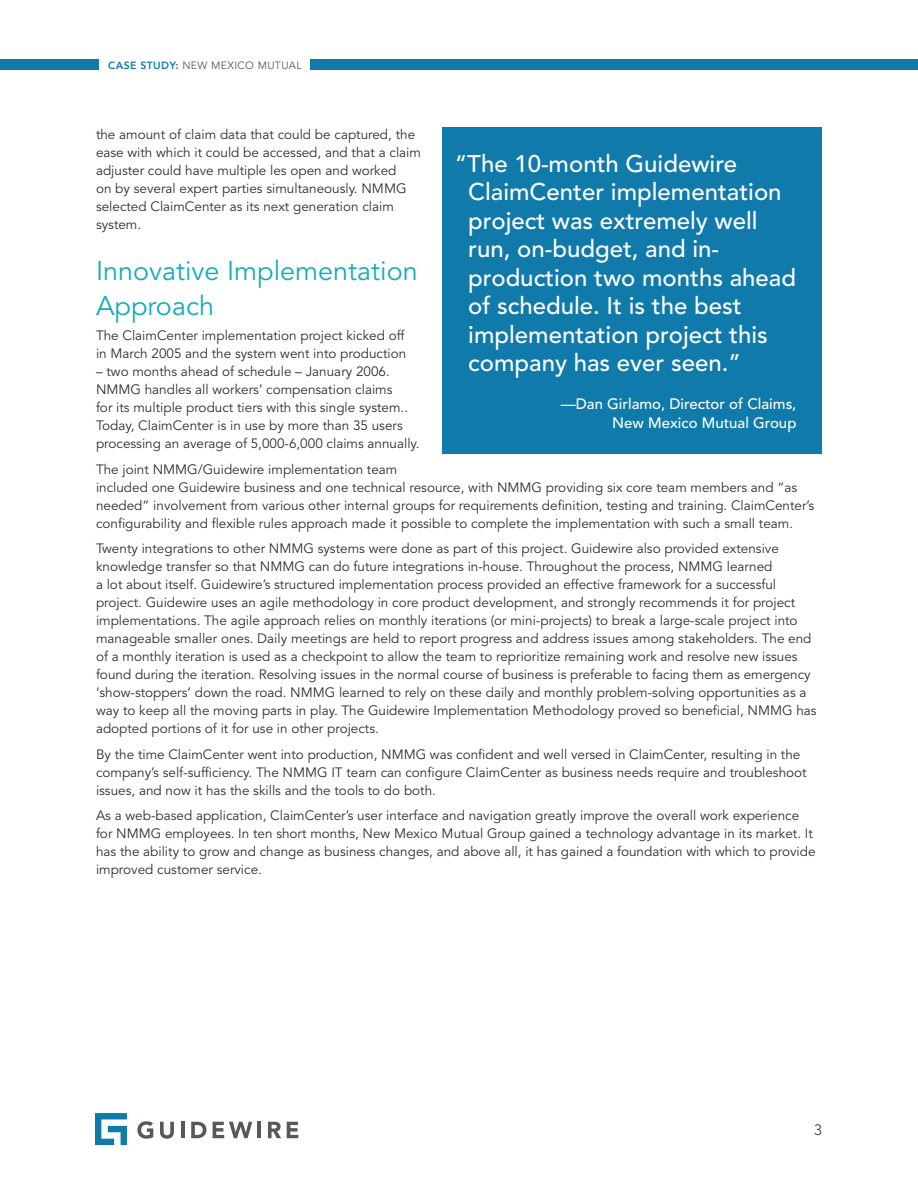
<style>
.page{position:relative;width:918px;height:1188px;background:#fff}
.page>*{position:absolute;margin:0;border:0;box-sizing:border-box;transform-origin:0 0}
.Subtitle{font:27px/34.5px "Avenir LT Std";color:#15acba}
.Pull_Quote{font:500 24px/28.5px "Avenir LT Std";color:#fff}
.Quote_Attribution{font:500 15px/19.5px "Avenir LT Std";color:#fff;text-align:right}
.t1{font:300 15px "Avenir LT Std";color:#312f30}
.BodyCopy{font:13.5px/18px "Avenir LT Std";color:#312f30}
.Top_Title{font:10.5px "Avenir LT Std";letter-spacing:.035em;color:#57585a}
.s1{font-family:"Avenir";font-weight:800;color:#107aaa}
</style>
<div class="page">
<svg style="left:137px;top:1121px;width:16px;height:18px"></svg>
<svg style="left:160px;top:1122px;width:14px;height:17px"></svg>
<hr style="left:181px;top:1122px;width:3px;height:16px;background:#57585a">
<svg style="left:191px;top:1122px;width:15px;height:16px"></svg>
<svg style="left:213px;top:1122px;width:39px;height:16px"></svg>
<hr style="left:257px;top:1122px;width:4px;height:16px;background:#57585a">
<svg style="left:268px;top:1122px;width:13px;height:16px"></svg>
<svg style="left:287px;top:1122px;width:11px;height:16px"></svg>
<svg style="left:95px;top:1113px;width:32px;height:32px"></svg>
<div style="left:443px;top:128px;width:379px;height:326px;background:#107aaa"></div>
<div style="left:310px;top:59px;width:608px;height:11px;background:#107aaa"></div>
<div style="left:0;top:59px;width:99px;height:11px;background:#107aaa"></div>
<p class="Top_Title" style="left:108px;top:59px;width:195px"><span class="s1">CASE STUDY:</span> NEW MEXICO MUTUAL</p>
<p class="BodyCopy" style="left:96px;top:126px;width:327px">the amount of claim data that could be captured, the ease with which it could be accessed, and that a claim adjuster could have multiple les open and worked<br>on by several expert parties simultaneously. NMMG selected ClaimCenter as its next generation claim system.</p>
<p class="Subtitle" style="left:96px;top:254px;width:323px">Innovative Implementation<br>Approach</p>
<p class="BodyCopy" style="left:96px;top:327px;width:312px">The ClaimCenter implementation project kicked off in March 2005 and the system went into production</p>
<p class="BodyCopy" style="left:96px;top:363px;width:325px">– two months ahead of schedule – January 2006.<br>NMMG handles all workers’ compensation claims<br>for its multiple product tiers with this single system..<br>Today, ClaimCenter is in use by more than 35 users processing an average of 5,000-6,000 claims annually.</p>
<p class="BodyCopy" style="left:96px;top:460px;width:720px">The joint NMMG/Guidewire implementation team<br>included one Guidewire business and one technical resource, with NMMG providing six core team members and “as needed” involvement from various other internal groups for requirements definition, testing and training. ClaimCenter’s configurability and flexible rules approach made it possible to complete the implementation with such a small team.</p>
<p class="BodyCopy" style="left:96px;top:540px;width:722px">Twenty integrations to other NMMG systems were done as part of this project. Guidewire also provided extensive knowledge transfer so that NMMG can do future integrations in-house. Throughout the process, NMMG learned<br>a lot about itself. Guidewire’s structured implementation process provided an effective framework for a successful project. Guidewire uses an agile methodology in core product development, and strongly recommends it for project implementations. The agile approach relies on monthly iterations (or mini-projects) to break a large-scale project into manageable smaller ones. Daily meetings are held to report progress and address issues among stakeholders. The end of a monthly iteration is used as a checkpoint to allow the team to reprioritize remaining work and resolve new issues found during the iteration. Resolving issues in the normal course of business is preferable to facing them as emergency ‘show-stoppers’ down the road. NMMG learned to rely on these daily and monthly problem-solving opportunities as a way to keep all the moving parts in play. The Guidewire Implementation Methodology proved so beneficial, NMMG has adopted portions of it for use in other projects.</p>
<p class="BodyCopy" style="left:96px;top:745px;width:712px">By the time ClaimCenter went into production, NMMG was confident and well versed in ClaimCenter, resulting in the company’s self-sufficiency. The NMMG IT team can configure ClaimCenter as business needs require and troubleshoot issues, and now it has the skills and the tools to do both.</p>
<p class="BodyCopy" style="left:96px;top:807px;width:721px">As a web-based application, ClaimCenter’s user interface and navigation greatly improve the overall work experience for NMMG employees. In ten short months, New Mexico Mutual Group gained a technology advantage in its market. It has the ability to grow and change as business changes, and above all, it has gained a foundation with which to provide improved customer service.</p>
<p class="Pull_Quote" style="left:468px;top:150px;width:329px;text-indent:-14px">“The 10-month Guidewire<br>ClaimCenter implementation project was extremely well run, on-budget, and in&shy;production two months ahead of schedule. It is the best implementation project this company has ever seen.”</p>
<p class="Quote_Attribution" style="left:561px;top:394px;width:237px">—Dan Girlamo, Director of Claims,<br>New Mexico Mutual Group</p>
<p class="t1" style="left:814px;top:1121px;width:9px">3</p>
</div>
